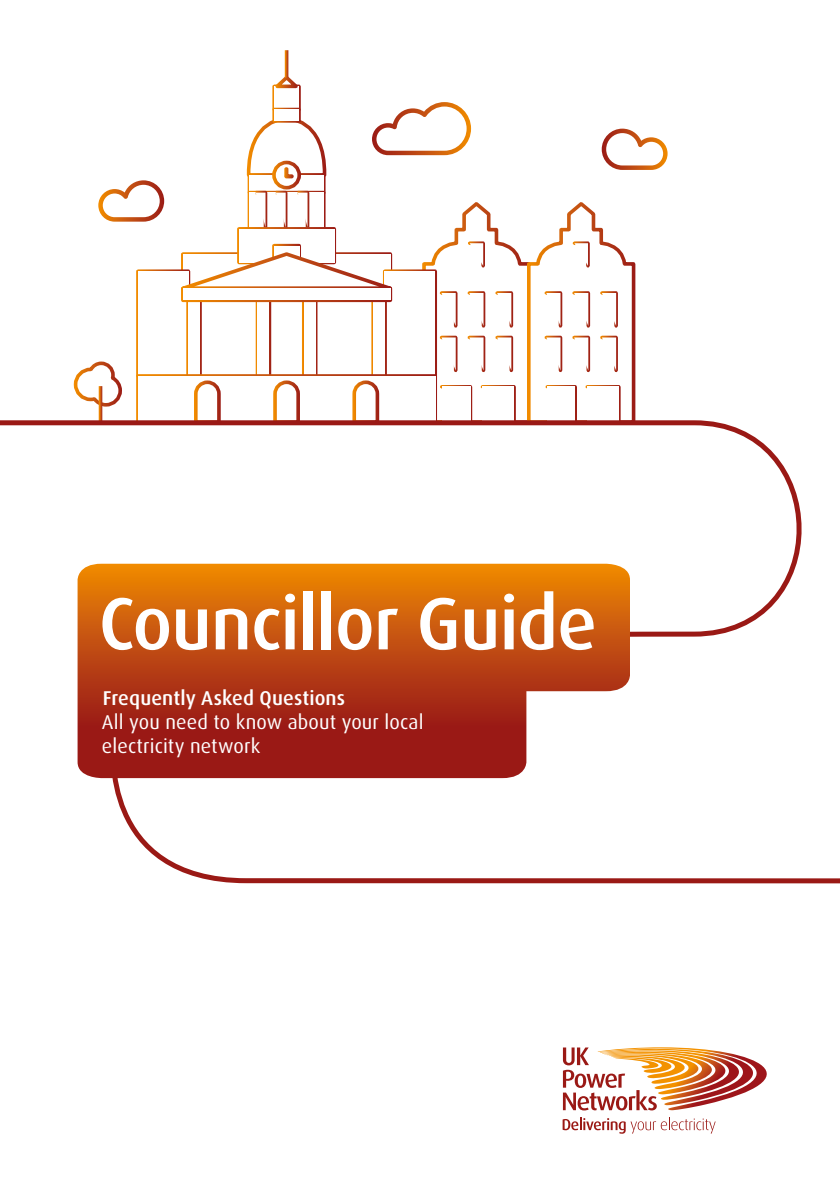
<style>
.page{position:relative;width:840px;height:1191px;background:#fff}
.page>*{position:absolute;margin:0;border:0;box-sizing:border-box;transform-origin:0 0}
.t1{font:500 74px "Dax";letter-spacing:-.015em;color:#fff}
.t2{font:20px/24px "Dax";letter-spacing:.01em;color:#fff}
.t3{font:500 20px "Dax";letter-spacing:.005em;color:#fff}
</style>
<div class="page">
<svg style="left:100px;top:778px;width:739px;height:106px"></svg>
<div style="left:136px;top:269px;width:54px;height:109px;background:#fff;border:4px solid #fff"></div>
<div style="left:383px;top:269px;width:54px;height:109px;background:#fff;border:4px solid #fff"></div>
<div style="left:272px;top:85px;width:28px;height:26px;background:#fff;border:4px solid #fff"></div>
<svg style="left:272px;top:73px;width:29px;height:18px"></svg>
<svg style="left:284px;top:50px;width:4px;height:28px"></svg>
<div style="left:272px;top:108px;width:28px;height:15px;background:#fff;border:4px solid #fff"></div>
<div style="left:247px;top:173px;width:78px;height:21px;background:#fff;border:4px solid #fff"></div>
<svg style="left:274px;top:162px;width:25px;height:26px"></svg>
<div style="left:272px;top:161px;width:29px;height:28px;border:4px solid #fff;border-radius:50%"></div>
<div style="left:247px;top:191px;width:78px;height:40px;background:#fff;border:4px solid #fff"></div>
<div style="left:237px;top:227px;width:99px;height:37px;background:#fff;border:4px solid #fff"></div>
<div style="left:272px;top:244px;width:29px;height:20px;background:#fff;border:4px solid #fff"></div>
<svg style="left:252px;top:189px;width:59px;height:42px"></svg>
<svg style="left:178px;top:250px;width:234px;height:43px"></svg>
<div style="left:186px;top:298px;width:16px;height:80px;background:#fff;border:4px solid #fff"></div>
<div style="left:255px;top:298px;width:16px;height:80px;background:#fff;border:4px solid #fff"></div>
<div style="left:302px;top:298px;width:15px;height:80px;background:#fff;border:4px solid #fff"></div>
<div style="left:371px;top:298px;width:15px;height:80px;background:#fff;border:4px solid #fff"></div>
<svg style="left:73px;top:361px;width:49px;height:47px"></svg>
<hr style="left:99px;top:386px;width:3px;height:36px;background:#fff">
<div style="left:181px;top:286px;width:211px;height:16px;background:#fff;border:4px solid #fff"></div>
<div style="left:136px;top:374px;width:301px;height:50px;background:#fff;border:4px solid #fff"></div>
<svg style="left:194px;top:380px;width:27px;height:38px"></svg>
<svg style="left:273px;top:380px;width:27px;height:38px"></svg>
<svg style="left:352px;top:380px;width:28px;height:38px"></svg>
<svg style="left:420px;top:202px;width:216px;height:216px"></svg>
<svg style="left:0;top:418px;width:802px;height:223px"></svg>
<svg style="left:77px;top:564px;width:552px;height:214px;background:#c05422"></svg>
<svg style="left:372px;top:102px;width:99px;height:53px"></svg>
<svg style="left:601px;top:129px;width:66px;height:41px"></svg>
<svg style="left:98px;top:180px;width:66px;height:42px"></svg>
<svg style="left:562px;top:1047px;width:205px;height:63px"></svg>
<svg style="left:562px;top:1117px;width:153px;height:16px"></svg>
<svg style="left:246px;top:115px;width:81px;height:65px"></svg>
<h1 class="t1" style="left:99px;top:582px;width:499px">Councillor Guide</h1>
<p class="t3" style="left:103px;top:687px;width:244px">Frequently Asked Questions</p>
<p class="t2" style="left:102px;top:710px;width:323px">All you need to know about your local electricity network</p>
</div>
